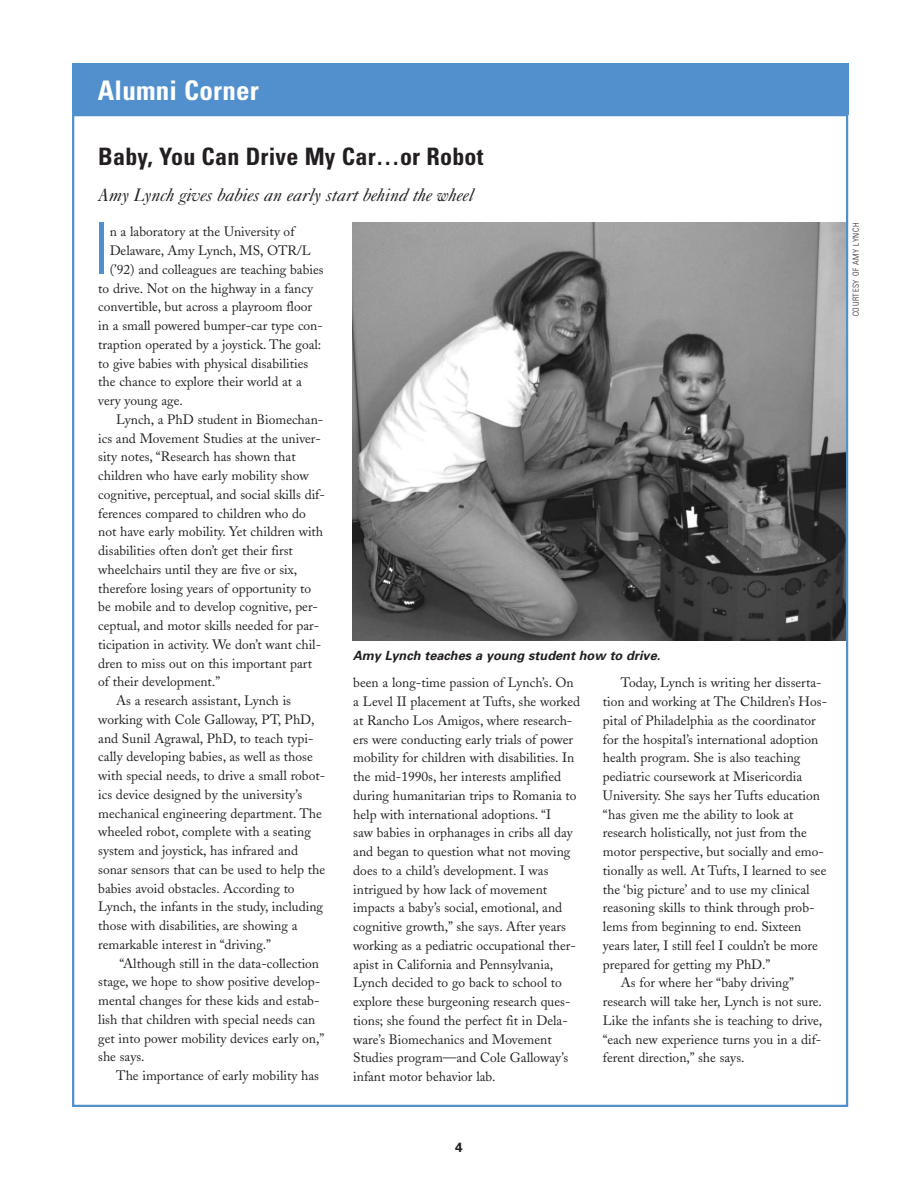
<style>
.page{position:relative;width:918px;height:1188px;background:#fff}
.page>*{position:absolute;margin:0;border:0;box-sizing:border-box;transform-origin:0 0}
.t1{font:300 condensed 72px "Univers";color:#5190cd}
.t2{font:700 condensed 27px "Univers";letter-spacing:.01em;color:#fff}
.t3{font:700 condensed 24px "Univers";letter-spacing:.01em;color:#231f20}
.t4{font:italic 18px "Caslon Five Forty";color:#231f20}
.t5{font:13.5px/18.8px "Adobe Caslon";color:#231f20}
.t6{font:700 13.5px "Univers";color:#231f20}
.t7{font:italic 700 12.75px "Univers";color:#231f20}
.t8{font:300 condensed 8.25px "Univers";letter-spacing:.065em;color:#231f20}
</style>
<div class="page">
<img style="left:353px;top:223px;width:492px;height:417px">
<div style="left:72px;top:63px;width:776px;height:51px;background:#5190cd"></div>
<h2 class="t2" style="left:98px;top:80px;width:162px">Alumni Corner</h2>
<h3 class="t3" style="left:98px;top:147px;width:387px">Baby, You Can Drive My Car…or Robot</h3>
<h3 class="t4" style="left:98px;top:188px;width:377px">Amy Lynch gives babies an early start behind the wheel</h3>
<h1 class="t1" style="left:94px;top:222px;width:17px">I</h1>
<p class="t5" style="left:110px;top:224px;width:186px">n a laboratory at the University of</p>
<p class="t5" style="left:110px;top:243px;width:202px">Delaware, Amy Lynch, MS, OTR/L</p>
<p class="t5" style="left:110px;top:262px;width:216px">(’92) and colleagues are teaching babies</p>
<p class="t5" style="left:98px;top:280px;width:216px">to drive. Not on the highway in a fancy</p>
<p class="t5" style="left:98px;top:299px;width:215px">convertible, but across a playroom floor</p>
<p class="t5" style="left:98px;top:318px;width:226px">in a small powered bumper-car type con-</p>
<p class="t5" style="left:98px;top:337px;width:225px">traption operated by a joystick. The goal:</p>
<p class="t5" style="left:98px;top:355px;width:212px">to give babies with physical disabilities</p>
<p class="t5" style="left:98px;top:374px;width:205px">the chance to explore their world at a</p>
<p class="t5" style="left:98px;top:393px;width:86px">very young age.</p>
<p class="t5" style="left:116px;top:412px;width:209px">Lynch, a PhD student in Biomechan-</p>
<p class="t5" style="left:98px;top:430px;width:224px">ics and Movement Studies at the univer-</p>
<p class="t5" style="left:98px;top:449px;width:199px">sity notes, “Research has shown that</p>
<p class="t5" style="left:98px;top:468px;width:212px">children who have early mobility show</p>
<p class="t5" style="left:98px;top:487px;width:228px">cognitive, perceptual, and social skills dif-</p>
<p class="t5" style="left:98px;top:505px;width:209px">ferences compared to children who do</p>
<p class="t5" style="left:98px;top:524px;width:226px">not have early mobility. Yet children with</p>
<p class="t5" style="left:98px;top:543px;width:196px">disabilities often don’t get their first</p>
<p class="t5" style="left:98px;top:562px;width:200px">wheelchairs until they are five or six,</p>
<p class="t5" style="left:98px;top:580px;width:214px">therefore losing years of opportunity to</p>
<p class="t5" style="left:98px;top:599px;width:221px">be mobile and to develop cognitive, per-</p>
<p class="t5" style="left:98px;top:618px;width:223px">ceptual, and motor skills needed for par-</p>
<p class="t5" style="left:98px;top:637px;width:224px">ticipation in activity. We don’t want chil-</p>
<p class="t5" style="left:98px;top:655px;width:215px">dren to miss out on this important part</p>
<p class="t5" style="left:98px;top:674px;width:123px">of their development.”</p>
<p class="t5" style="left:116px;top:693px;width:176px">As a research assistant, Lynch is</p>
<p class="t5" style="left:98px;top:712px;width:218px">working with Cole Galloway, PT, PhD,</p>
<p class="t5" style="left:98px;top:730px;width:217px">and Sunil Agrawal, PhD, to teach typi-</p>
<p class="t5" style="left:98px;top:749px;width:216px">cally developing babies, as well as those</p>
<p class="t5" style="left:98px;top:768px;width:228px">with special needs, to drive a small robot-</p>
<p class="t5" style="left:98px;top:787px;width:205px">ics device designed by the university’s</p>
<p class="t5" style="left:98px;top:805px;width:225px">mechanical engineering department. The</p>
<p class="t5" style="left:98px;top:824px;width:214px">wheeled robot, complete with a seating</p>
<p class="t5" style="left:98px;top:843px;width:201px">system and joystick, has infrared and</p>
<p class="t5" style="left:98px;top:862px;width:228px">sonar sensors that can be used to help the</p>
<p class="t5" style="left:98px;top:880px;width:198px">babies avoid obstacles. According to</p>
<p class="t5" style="left:98px;top:899px;width:226px">Lynch, the infants in the study, including</p>
<p class="t5" style="left:98px;top:918px;width:201px">those with disabilities, are showing a</p>
<p class="t5" style="left:98px;top:937px;width:174px">remarkable interest in “driving.”</p>
<p class="t5" style="left:120px;top:955px;width:201px">“Although still in the data-collection</p>
<p class="t5" style="left:98px;top:974px;width:224px">stage, we hope to show positive develop-</p>
<p class="t5" style="left:98px;top:993px;width:223px">mental changes for these kids and estab-</p>
<p class="t5" style="left:98px;top:1012px;width:219px">lish that children with special needs can</p>
<p class="t5" style="left:98px;top:1030px;width:228px">get into power mobility devices early on,”</p>
<p class="t5" style="left:98px;top:1049px;width:48px">she says.</p>
<p class="t5" style="left:116px;top:1068px;width:204px">The importance of early mobility has</p>
<p class="t7" style="left:353px;top:650px;width:312px">Amy Lynch teaches a young student how to drive.</p>
<p class="t5" style="left:353px;top:675px;width:228px">been a long-time passion of Lynch’s. On a Level II placement at Tufts, she worked at Rancho Los Amigos, where research&shy;ers were conducting early trials of power mobility for children with disabilities. In the mid-1990s, her interests amplified during humanitarian trips to Romania to help with international adoptions. “I<br>saw babies in orphanages in cribs all day and began to question what not moving does to a child’s development. I was intrigued by how lack of movement impacts a baby’s social, emotional, and cognitive growth,” she says. After years working as a pediatric occupational ther&shy;apist in California and Pennsylvania, Lynch decided to go back to school to explore these burgeoning research ques&shy;tions; she found the perfect fit in Dela&shy;ware’s Biomechanics and Movement Studies program—and Cole Galloway’s infant motor behavior lab.</p>
<p class="t5" style="left:621px;top:675px;width:202px">Today, Lynch is writing her disserta-</p>
<p class="t5" style="left:603px;top:694px;width:226px">tion and working at The Children’s Hos-</p>
<p class="t5" style="left:603px;top:712px;width:214px">pital of Philadelphia as the coordinator</p>
<p class="t5" style="left:603px;top:731px;width:217px">for the hospital’s international adoption</p>
<p class="t5" style="left:603px;top:750px;width:199px">health program. She is also teaching</p>
<p class="t5" style="left:603px;top:769px;width:201px">pediatric coursework at Misericordia</p>
<p class="t5" style="left:603px;top:787px;width:219px">University. She says her Tufts education</p>
<p class="t5" style="left:603px;top:806px;width:192px">“has given me the ability to look at</p>
<p class="t5" style="left:603px;top:825px;width:205px">research holistically, not just from the</p>
<p class="t5" style="left:603px;top:844px;width:223px">motor perspective, but socially and emo-</p>
<p class="t5" style="left:603px;top:862px;width:225px">tionally as well. At Tufts, I learned to see</p>
<p class="t5" style="left:603px;top:881px;width:208px">the ‘big picture’ and to use my clinical</p>
<p class="t5" style="left:603px;top:900px;width:213px">reasoning skills to think through prob-</p>
<p class="t5" style="left:603px;top:919px;width:200px">lems from beginning to end. Sixteen</p>
<p class="t5" style="left:603px;top:937px;width:216px">years later, I still feel I couldn’t be more</p>
<p class="t5" style="left:603px;top:956px;width:169px">prepared for getting my PhD.”</p>
<p class="t5" style="left:621px;top:975px;width:175px">As for where her “baby driving”</p>
<p class="t5" style="left:603px;top:994px;width:221px">research will take her, Lynch is not sure.</p>
<p class="t5" style="left:603px;top:1012px;width:221px">Like the infants she is teaching to drive,</p>
<p class="t5" style="left:603px;top:1031px;width:220px">“each new experience turns you in a dif-</p>
<p class="t5" style="left:603px;top:1050px;width:143px">ferent direction,” she says.</p>
<p class="t6" style="left:455px;top:1142px;width:9px">4</p>
<p class="t8" style="left:853px;top:316px;width:95px;rotate:-90deg">COURTESY OF AMY LYNCH</p>
</div>
